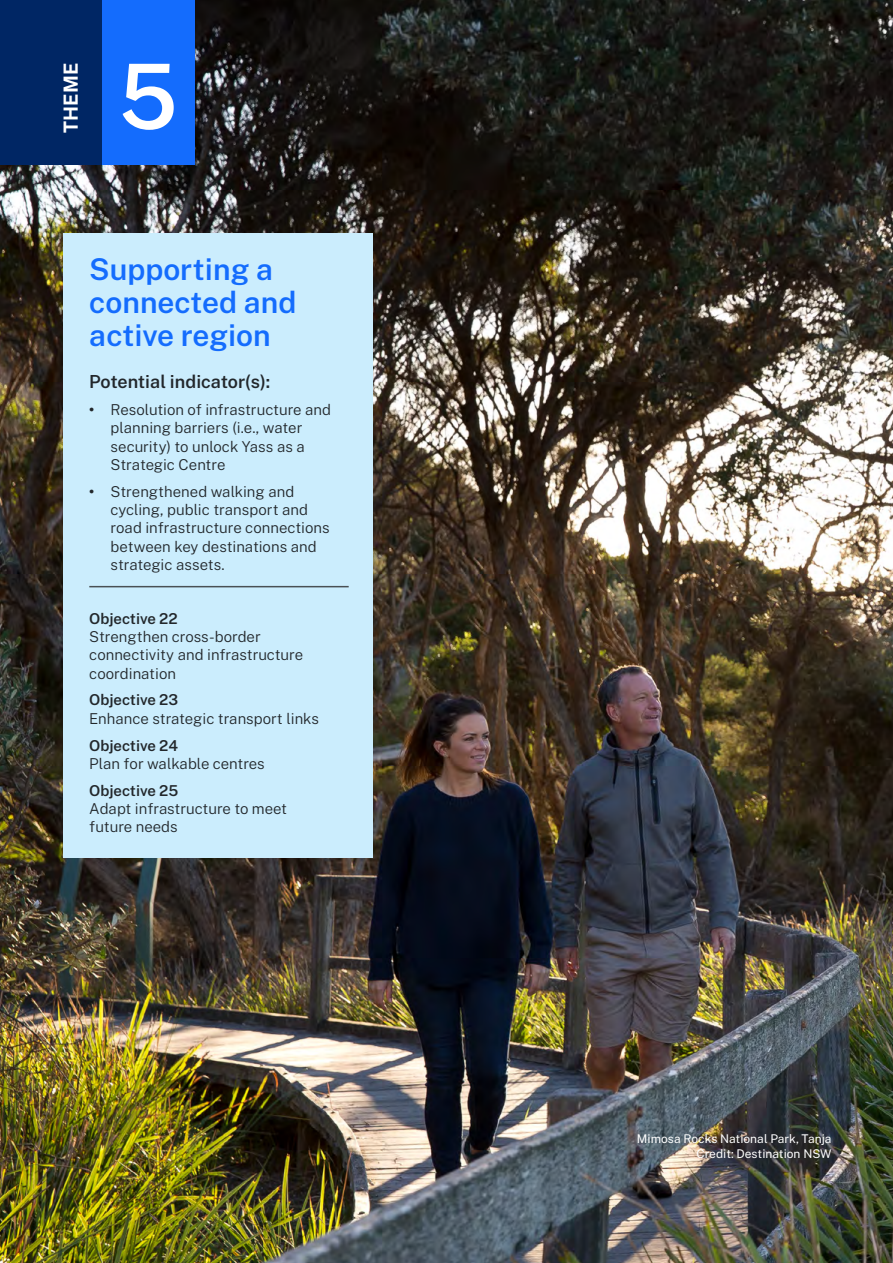
<style>
.page{position:relative;width:893px;height:1263px;background:#fff}
.page>*{position:absolute;margin:0;border:0;box-sizing:border-box;transform-origin:0 0}
.Intro_20pt_blue_01{font:600 90px "Public Sans";color:#fff}
.Theme_X_blue02__H2{font:600 30px/33px "Public Sans";color:#146cfd}
.Body_14pt{font:700 19.5px "Public Sans";color:#fff}
.Body_12pt_semibold{font:600 18px "Public Sans";color:#22272b}
.Level_1_bullet{font:300 15px/18.3px "Public Sans";letter-spacing:-.005em;color:#22272b}
.Body{font:300 15px/18.3px "Public Sans";color:#22272b}
.Caption_white{font:12px "Public Sans";color:#fff}
.s1{font-weight:700}
.s2{font-weight:600}
</style>
<div class="page">
<img style="left:0;top:0;width:893px;height:1263px">
<div style="left:64px;top:233px;width:309px;height:625px;background:#cbedfd"></div>
<div style="left:0;top:0;width:102px;height:165px;background:#002664"></div>
<div style="left:102px;top:0;width:92px;height:165px;background:#146cfd"></div>
<hr style="left:89px;top:586px;width:260px;height:1px;background:#495054">
<p class="Body_14pt" style="left:57px;top:133px;width:71px;rotate:-90deg">THEME</p>
<p class="Intro_20pt_blue_01" style="left:118px;top:31px;width:61px">5</p>
<h2 class="Theme_X_blue02__H2" style="left:89px;top:251px;width:209px">Supporting a connected and active region</h2>
<p class="Body_12pt_semibold" style="left:89px;top:369px;width:183px">Potential indicator(s):</p>
<p class="Level_1_bullet" style="left:111px;top:400px;width:222px;text-indent:-21px"><span class="s1">•</span> Resolution of infrastructure and planning barriers (i.e., water security) to unlock Yass as a<br>Strategic Centre</p>
<p class="Level_1_bullet" style="left:111px;top:481px;width:221px;text-indent:-21px"><span class="s1">•</span> Strengthened walking and cycling, public transport and road infrastructure connections between key destinations and strategic assets.</p>
<p class="Body" style="left:89px;top:608px;width:215px"><span class="s2">Objective 22<br></span>Strengthen cross-border connectivity and infrastructure coordination</p>
<p class="Body" style="left:89px;top:690px;width:231px"><span class="s2">Objective 23<br></span>Enhance strategic transport links</p>
<p class="Body" style="left:89px;top:735px;width:177px"><span class="s2">Objective 24<br></span>Plan for walkable centres</p>
<p class="Body" style="left:89px;top:780px;width:199px"><span class="s2">Objective 25<br></span>Adapt infrastructure to meet future needs</p>
<p class="Caption_white" style="left:637px;top:1130px;width:196px">Mimosa Rocks National Park, Tanja</p>
<p class="Caption_white" style="left:696px;top:1145px;width:137px">Credit: Destination NSW</p>
</div>
